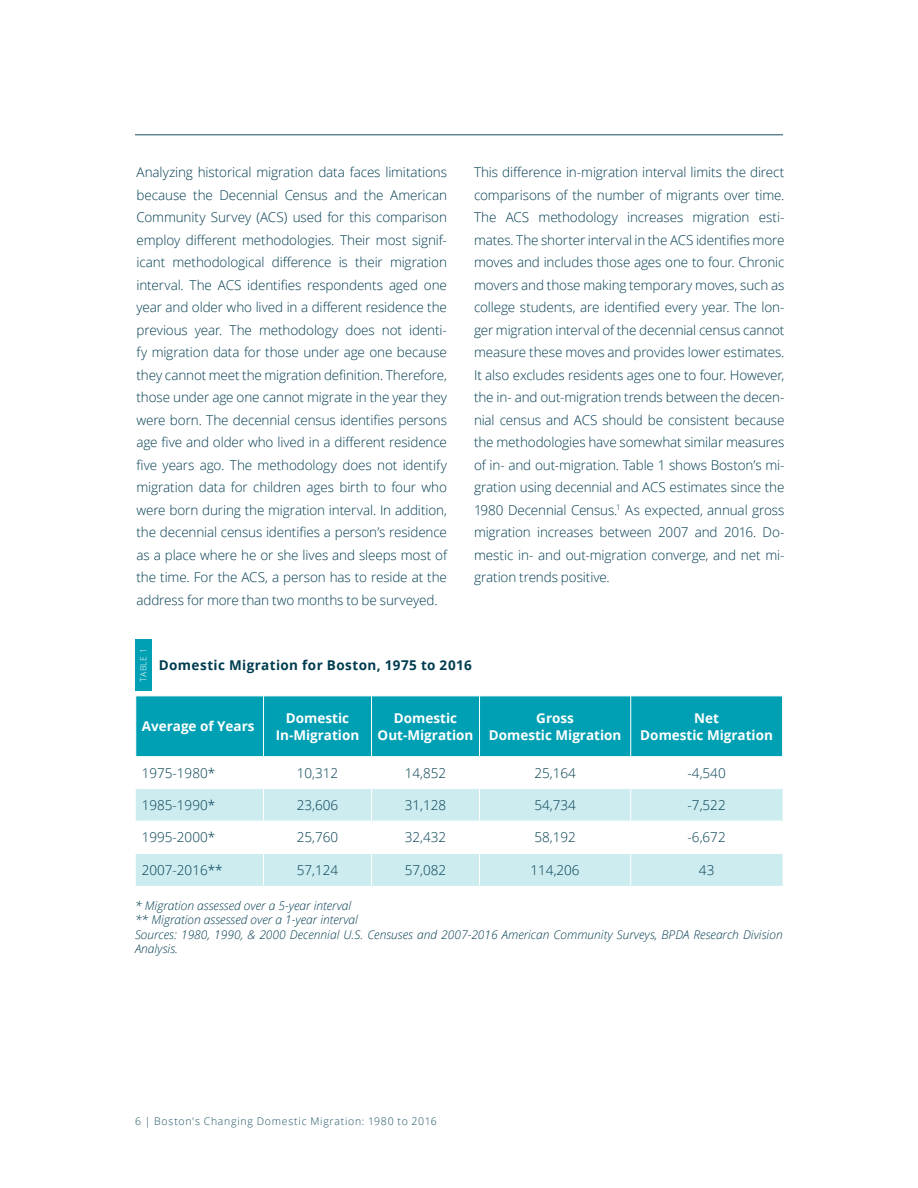
<style>
.page{position:relative;width:918px;height:1188px;background:#fff}
.page>*{position:absolute;margin:0;border:0;box-sizing:border-box;transform-origin:0 0}
.t1{font:300 13.5px/22.5px "Open Sans";color:#003c50;text-align:justify}
.t2{font:700 13.5px/16.2px "Open Sans";color:#fff;text-align:center}
.t3{font:700 13.5px "Open Sans";letter-spacing:.03em;color:#003c50}
.t4{font:italic 300 12px/14.4px "Open Sans";color:#003c50}
.t5{font:300 10.5px "Open Sans";letter-spacing:.07em;color:#1a5061}
.t6{font:300 8.55px "Open Sans";letter-spacing:.05em;color:#fff}
</style>
<div class="page">
<div style="left:135px;top:639px;width:16px;height:52px;background:#00a0b4"></div>
<div style="left:136px;top:697px;width:646px;height:59px;background:#00a0b4"></div>
<svg style="left:136px;top:789px;width:647px;height:97px;fill:#ccecf0"></svg>
<hr style="left:263px;top:696px;width:1px;height:60px;background:#fff">
<hr style="left:371px;top:696px;width:1px;height:60px;background:#fff">
<hr style="left:479px;top:696px;width:1px;height:60px;background:#fff">
<hr style="left:630px;top:696px;width:1px;height:60px;background:#fff">
<hr style="left:263px;top:789px;width:1px;height:32px;background:#fff">
<hr style="left:371px;top:789px;width:1px;height:32px;background:#fff">
<hr style="left:479px;top:789px;width:1px;height:32px;background:#fff">
<hr style="left:630px;top:789px;width:1px;height:32px;background:#fff">
<hr style="left:136px;top:821px;width:128px;height:1px;background:#fff">
<hr style="left:264px;top:821px;width:108px;height:1px;background:#fff">
<hr style="left:263px;top:821px;width:1px;height:32px;background:#fff">
<hr style="left:372px;top:821px;width:108px;height:1px;background:#fff">
<hr style="left:371px;top:821px;width:1px;height:32px;background:#fff">
<hr style="left:480px;top:821px;width:151px;height:1px;background:#fff">
<hr style="left:479px;top:821px;width:1px;height:32px;background:#fff">
<hr style="left:631px;top:821px;width:151px;height:1px;background:#fff">
<hr style="left:630px;top:821px;width:1px;height:32px;background:#fff">
<hr style="left:136px;top:853px;width:128px;height:1px;background:#fff">
<hr style="left:264px;top:853px;width:108px;height:1px;background:#fff">
<hr style="left:263px;top:854px;width:1px;height:31px;background:#fff">
<hr style="left:372px;top:853px;width:108px;height:1px;background:#fff">
<hr style="left:371px;top:854px;width:1px;height:31px;background:#fff">
<hr style="left:480px;top:853px;width:151px;height:1px;background:#fff">
<hr style="left:479px;top:854px;width:1px;height:31px;background:#fff">
<hr style="left:631px;top:853px;width:151px;height:1px;background:#fff">
<hr style="left:630px;top:854px;width:1px;height:31px;background:#fff">
<hr style="left:135px;top:135px;width:648px;height:1px;background:#1a5061">
<p class="t1" style="left:136px;top:161px;width:312px">Analyzing historical migration data faces limitations because the Decennial Census and the American Community Survey (ACS) used for this comparison employ different methodologies. Their most signif&shy;icant methodological difference is their migration interval. The ACS identifies respondents aged one year and older who lived in a different residence the previous year. The methodology does not identi&shy;fy migration data for those under age one because they cannot meet the migration definition. Therefore, those under age one cannot migrate in the year they were born. The decennial census identifies persons age five and older who lived in a different residence five years ago. The methodology does not identify migration data for children ages birth to four who were born during the migration interval. In addition, the decennial census identifies a person’s residence as a place where he or she lives and sleeps most of the time. For the ACS, a person has to reside at the address for more than two months to be surveyed.</p>
<p class="t1" style="left:474px;top:161px;width:312px">This difference in-migration interval limits the direct comparisons of the number of migrants over time.<br>The ACS methodology increases migration esti&shy;mates. The shorter interval in the ACS identifies more moves and includes those ages one to four. Chronic movers and those making temporary moves, such as college students, are identified every year. The lon&shy;ger migration interval of the decennial census cannot measure these moves and provides lower estimates.<br>It also excludes residents ages one to four. However, the in- and out-migration trends between the decen&shy;nial census and ACS should be consistent because the methodologies have somewhat similar measures of in- and out-migration. Table 1 shows Boston’s mi&shy;gration using decennial and ACS estimates since the 1980 Decennial Census.<sup>1</sup> As expected, annual gross migration increases between 2007 and 2016. Do&shy;mestic in- and out-migration converge, and net mi&shy;gration trends positive.</p>
<p class="t6" style="left:137px;top:682px;width:35px;rotate:-90deg">TABLE 1</p>
<p class="t3" style="left:159px;top:655px;width:315px">Domestic Migration for Boston, 1975 to 2016</p>
<p class="t2" style="left:142px;top:718px;width:114px">Average of Years</p>
<p class="t2" style="left:276px;top:710px;width:85px">Domestic<br>In-Migration</p>
<p class="t2" style="left:378px;top:710px;width:97px">Domestic<br>Out-Migration</p>
<p class="t2" style="left:536px;top:710px;width:39px">Gross</p>
<p class="t2" style="left:489px;top:726px;width:134px">Domestic Migration</p>
<p class="t2" style="left:694px;top:710px;width:26px">Net</p>
<p class="t2" style="left:640px;top:726px;width:134px">Domestic Migration</p>
<p class="t1" style="left:142px;top:761px;width:75px">1975-1980*</p>
<p class="t1" style="left:297px;top:761px;width:43px">10,312</p>
<p class="t1" style="left:405px;top:761px;width:43px">14,852</p>
<p class="t1" style="left:534px;top:761px;width:43px">25,164</p>
<p class="t1" style="left:688px;top:761px;width:40px">-4,540</p>
<p class="t1" style="left:142px;top:794px;width:75px">1985-1990*</p>
<p class="t1" style="left:297px;top:794px;width:43px">23,606</p>
<p class="t1" style="left:405px;top:794px;width:43px">31,128</p>
<p class="t1" style="left:534px;top:794px;width:43px">54,734</p>
<p class="t1" style="left:688px;top:794px;width:40px">-7,522</p>
<p class="t1" style="left:142px;top:826px;width:75px">1995-2000*</p>
<p class="t1" style="left:297px;top:826px;width:43px">25,760</p>
<p class="t1" style="left:405px;top:826px;width:43px">32,432</p>
<p class="t1" style="left:534px;top:826px;width:43px">58,192</p>
<p class="t1" style="left:688px;top:826px;width:40px">-6,672</p>
<p class="t1" style="left:142px;top:858px;width:82px">2007-2016**</p>
<p class="t1" style="left:297px;top:858px;width:43px">57,124</p>
<p class="t1" style="left:405px;top:858px;width:43px">57,082</p>
<p class="t1" style="left:531px;top:858px;width:51px">114,206</p>
<p class="t1" style="left:699px;top:858px;width:17px">43</p>
<p class="t4" style="left:135px;top:898px;width:218px">* Migration assessed over a 5-year interval</p>
<p class="t4" style="left:135px;top:912px;width:225px">** Migration assessed over a 1-year interval</p>
<p class="t4" style="left:135px;top:927px;width:649px">Sources: 1980, 1990, &amp; 2000 Decennial U.S. Censuses and 2007-2016 American Community Surveys, BPDA Research Division<br>Analysis.</p>
<p class="t5" style="left:135px;top:1114px;width:303px">6 | Boston's Changing Domestic Migration: 1980 to 2016</p>
</div>
